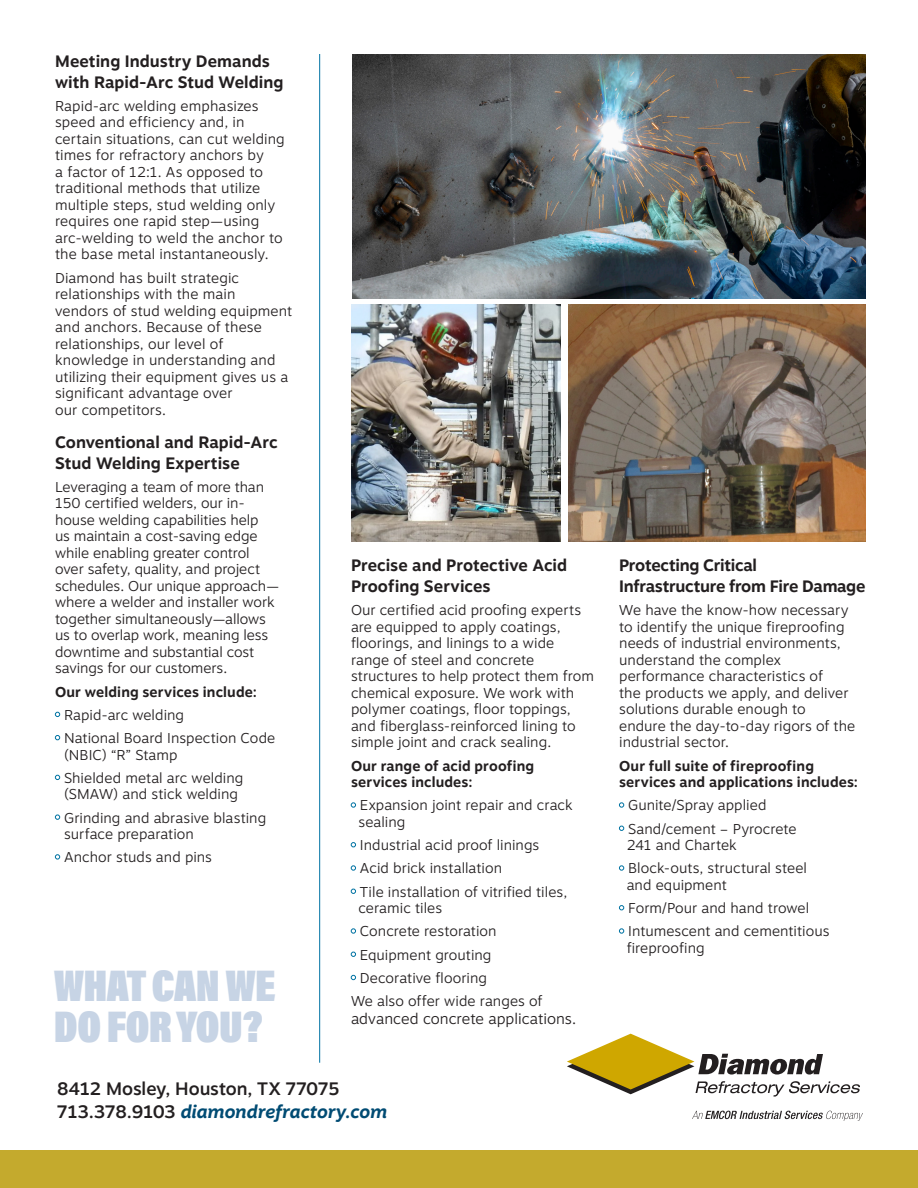
<style>
.page{position:relative;width:918px;height:1188px;background:#fff}
.page>*{position:absolute;margin:0;border:0;box-sizing:border-box;transform-origin:0 0}
.t1{font:900 45px/40.5px "Acumin Pro Cond";letter-spacing:-.02em;color:#c7d4e5}
.t2{font:500 18px/22.5px "Motiva Sans";letter-spacing:-.005em;color:#231f20}
.t3{font:700 16.5px/21px "Motiva Sans";color:#231f20}
.t4{font:700 16.5px/21px "Motiva Sans";letter-spacing:-.02em;color:#231f20}
.t5{font:300 15px "Motiva Sans";color:#231f20}
.t6{font:300 14.25px/16.5px "Motiva Sans";letter-spacing:.005em;color:#231f20}
.t7{font:700 14.25px/16.5px "Motiva Sans";letter-spacing:.01em;color:#231f20}
.s1{font-weight:700;font-style:italic;color:#004b73}
</style>
<div class="page">
<img style="left:569px;top:305px;width:296px;height:236px">
<img style="left:352px;top:54px;width:513px;height:244px">
<svg style="left:55px;top:712px;width:5px;height:5px"></svg>
<svg style="left:55px;top:735px;width:5px;height:5px"></svg>
<svg style="left:55px;top:775px;width:5px;height:5px"></svg>
<svg style="left:55px;top:815px;width:5px;height:5px"></svg>
<svg style="left:55px;top:855px;width:5px;height:4px"></svg>
<div style="left:0;top:1150px;width:918px;height:38px;background:#c4aa2d"></div>
<svg style="left:692px;top:1111px;width:171px;height:10px"></svg>
<svg style="left:567px;top:1034px;width:293px;height:63px"></svg>
<hr style="left:319px;top:54px;width:1px;height:1009px;background:#0073a3">
<svg style="left:351px;top:803px;width:5px;height:4px"></svg>
<svg style="left:351px;top:842px;width:5px;height:5px"></svg>
<svg style="left:351px;top:866px;width:5px;height:4px"></svg>
<svg style="left:351px;top:889px;width:5px;height:5px"></svg>
<svg style="left:351px;top:929px;width:5px;height:4px"></svg>
<svg style="left:351px;top:952px;width:5px;height:5px"></svg>
<svg style="left:351px;top:975px;width:5px;height:5px"></svg>
<svg style="left:619px;top:803px;width:5px;height:4px"></svg>
<svg style="left:619px;top:826px;width:5px;height:5px"></svg>
<svg style="left:619px;top:866px;width:5px;height:4px"></svg>
<svg style="left:619px;top:905px;width:5px;height:5px"></svg>
<svg style="left:619px;top:929px;width:5px;height:4px"></svg>
<img style="left:351px;top:305px;width:209px;height:236px">
<p class="t3" style="left:55px;top:50px;width:230px">Meeting Industry Demands with Rapid-Arc Stud Welding</p>
<p class="t6" style="left:55px;top:97px;width:231px">Rapid-arc welding emphasizes speed and efficiency and, in certain situations, can cut welding times for refractory anchors by<br>a factor of 12:1. As opposed to traditional methods that utilize multiple steps, stud welding only requires one rapid step—using arc-welding to weld the anchor to the base metal instantaneously.</p>
<p class="t6" style="left:55px;top:269px;width:239px">Diamond has built strategic relationships with the main vendors of stud welding equipment and anchors. Because of these relationships, our level of knowledge in understanding and utilizing their equipment gives us a significant advantage over<br>our competitors.</p>
<p class="t3" style="left:55px;top:431px;width:224px">Conventional and Rapid-Arc<br>Stud Welding Expertise</p>
<p class="t6" style="left:55px;top:478px;width:225px">Leveraging a team of more than<br>150 certified welders, our in&shy;house welding capabilities help<br>us maintain a cost-saving edge while enabling greater control over safety, quality, and project schedules. Our unique approach— where a welder and installer work together simultaneously—allows us to overlap work, meaning less downtime and substantial cost savings for our customers.</p>
<p class="t7" style="left:55px;top:683px;width:203px">Our welding services include:</p>
<p class="t6" style="left:64px;top:706px;width:122px">Rapid-arc welding</p>
<p class="t6" style="left:64px;top:729px;width:213px">National Board Inspection Code (NBIC) “R” Stamp</p>
<p class="t6" style="left:64px;top:769px;width:181px">Shielded metal arc welding (SMAW) and stick welding</p>
<p class="t6" style="left:64px;top:809px;width:204px">Grinding and abrasive blasting surface preparation</p>
<p class="t6" style="left:64px;top:849px;width:149px">Anchor studs and pins</p>
<p class="t3" style="left:351px;top:554px;width:218px">Precise and Protective Acid<br>Proofing Services</p>
<p class="t6" style="left:351px;top:602px;width:245px">Our certified acid proofing experts are equipped to apply coatings, floorings, and linings to a wide range of steel and concrete structures to help protect them from chemical exposure. We work with polymer coatings, floor toppings, and fiberglass-reinforced lining to simple joint and crack sealing.</p>
<p class="t7" style="left:351px;top:757px;width:185px">Our range of acid proofing services includes:</p>
<p class="t6" style="left:358px;top:797px;width:216px">Expansion joint repair and crack sealing</p>
<p class="t6" style="left:360px;top:837px;width:181px">Industrial acid proof linings</p>
<p class="t6" style="left:360px;top:860px;width:144px">Acid brick installation</p>
<p class="t6" style="left:358px;top:883px;width:210px">Tile installation of vitrified tiles, ceramic tiles</p>
<p class="t6" style="left:360px;top:923px;width:138px">Concrete restoration</p>
<p class="t6" style="left:360px;top:946px;width:133px">Equipment grouting</p>
<p class="t6" style="left:360px;top:969px;width:129px">Decorative flooring</p>
<p class="t6" style="left:351px;top:993px;width:193px">We also offer wide ranges of</p>
<p class="t5" style="left:351px;top:1008px;width:227px">advanced concrete applications.</p>
<p class="t1" style="left:54px;top:965px;width:223px">WHAT CAN WE<br>DO FOR YOU?</p>
<p class="t2" style="left:57px;top:1077px;width:332px">8412 Mosley, Houston, TX 77075<br>713.378.9103 <span class="s1">diamondrefractory.com</span></p>
<p class="t4" style="left:619px;top:554px;width:248px">Protecting Critical<br>Infrastructure from Fire Damage</p>
<p class="t6" style="left:619px;top:602px;width:238px">We have the know-how necessary to identify the unique fireproofing needs of industrial environments, understand the complex performance characteristics of<br>the products we apply, and deliver solutions durable enough to endure the day-to-day rigors of the industrial sector.</p>
<p class="t7" style="left:619px;top:757px;width:240px">Our full suite of fireproofing services and applications includes:</p>
<p class="t6" style="left:628px;top:797px;width:140px">Gunite/Spray applied</p>
<p class="t6" style="left:627px;top:820px;width:171px">Sand/cement – Pyrocrete<br>241 and Chartek</p>
<p class="t6" style="left:627px;top:860px;width:182px">Block-outs, structural steel and equipment</p>
<p class="t6" style="left:628px;top:900px;width:183px">Form/Pour and hand trowel</p>
<p class="t6" style="left:627px;top:923px;width:204px">Intumescent and cementitious fireproofing</p>
</div>
